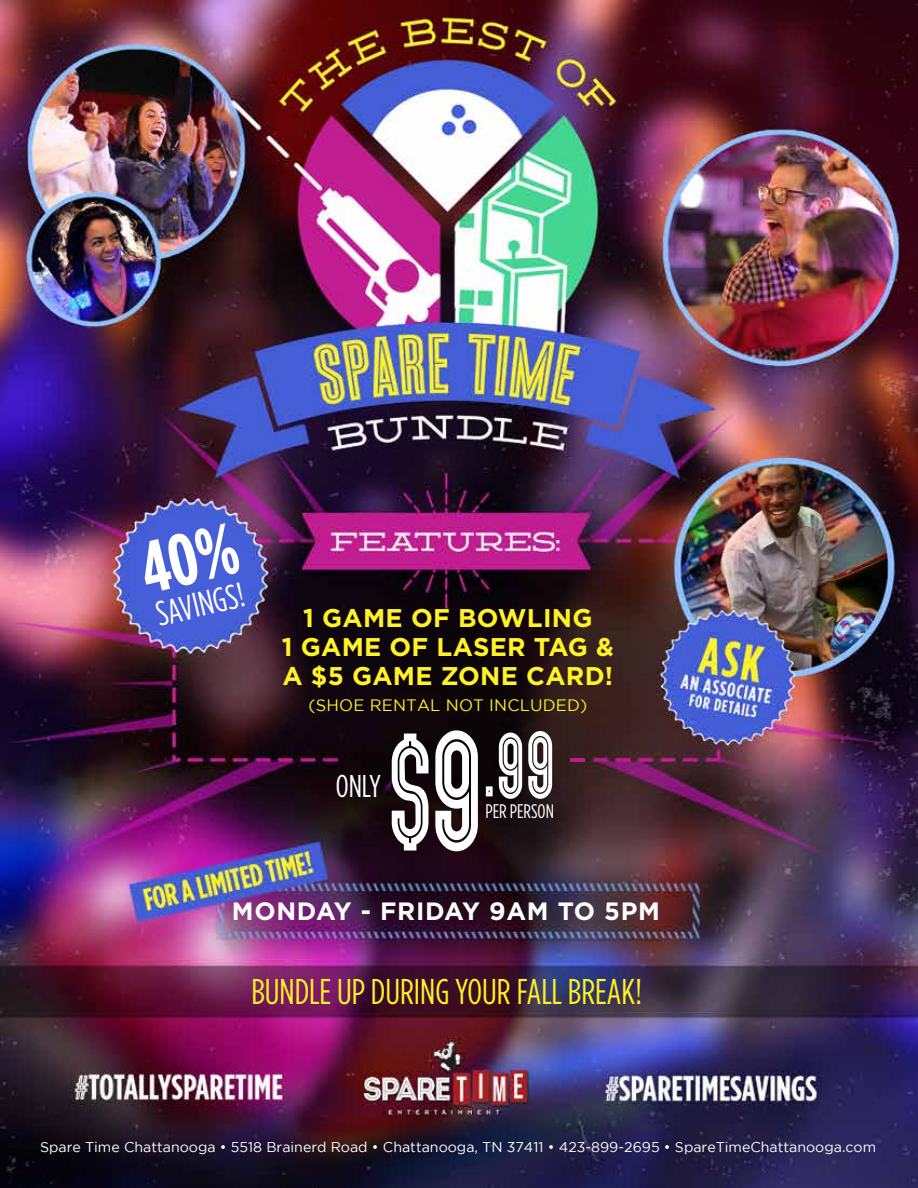
<style>
.page{position:relative;width:918px;height:1188px;background:#fff}
.page>*{position:absolute;margin:0;border:0;box-sizing:border-box;transform-origin:0 0}
.t1{font:142.5px "Ariq";color:#fff;scale:.79 1}
.t2{font:35.85px "Gotham Condensed";color:#fef126}
.t3{font:34.5px "Gotham Condensed";color:#fff}
.t4{font:31.5px "Gotham Condensed";color:#fff}
.t5{font:700 25.65px/29.1px "Gotham";letter-spacing:.01em;color:#fff226;text-align:center}
.t6{font:700 25.05px "Gotham";letter-spacing:.03em;color:#fefefe}
.t7{font:19.65px "Gotham Condensed";color:#fff}
.t8{font:16.5px "Gotham";letter-spacing:.01em;color:#fff226}
.t9{font:14.1px "Gotham";color:#fff}
</style>
<div class="page">
<img style="left:0;top:0;width:918px;height:1188px">
<svg style="left:486px;top:786px;width:7px;height:10px"></svg>
<svg style="left:392px;top:734px;width:36px;height:117px"></svg>
<hr style="left:570px;top:758px;width:15px;height:3px;background:#be1c8e">
<div style="left:137px;top:522px;width:104px;height:72px;background:#465ed8"></div>
<h3 class="t3" style="left:152px;top:596px;width:92px;rotate:-13deg">SAVINGS!</h3>
<h3 class="t5" style="left:282px;top:603px;width:334px">1 GAME OF BOWLING<br>1 GAME OF LASER TAG &amp;<br>A $5 GAME ZONE CARD!</h3>
<p class="t8" style="left:308px;top:696px;width:280px">(SHOE RENTAL NOT INCLUDED)</p>
<h3 class="t4" style="left:336px;top:769px;width:47px">ONLY</h3>
<h1 class="t1" style="left:435px;top:710px;width:155px">9<sup>9</sup><sup>9</sup></h1>
<h3 class="t7" style="left:486px;top:800px;width:70px">PER PERSON</h3>
<h3 class="t6" style="left:232px;top:895px;width:430px">MONDAY - FRIDAY 9AM TO 5PM</h3>
<h2 class="t2" style="left:251px;top:972px;width:392px">BUNDLE UP DURING YOUR FALL BREAK!</h2>
<p class="t9" style="left:40px;top:1139px;width:838px">Spare Time Chattanooga • 5518 Brainerd Road • Chattanooga, TN 37411 • 423-899-2695 • SpareTimeChattanooga.com</p>
</div>
